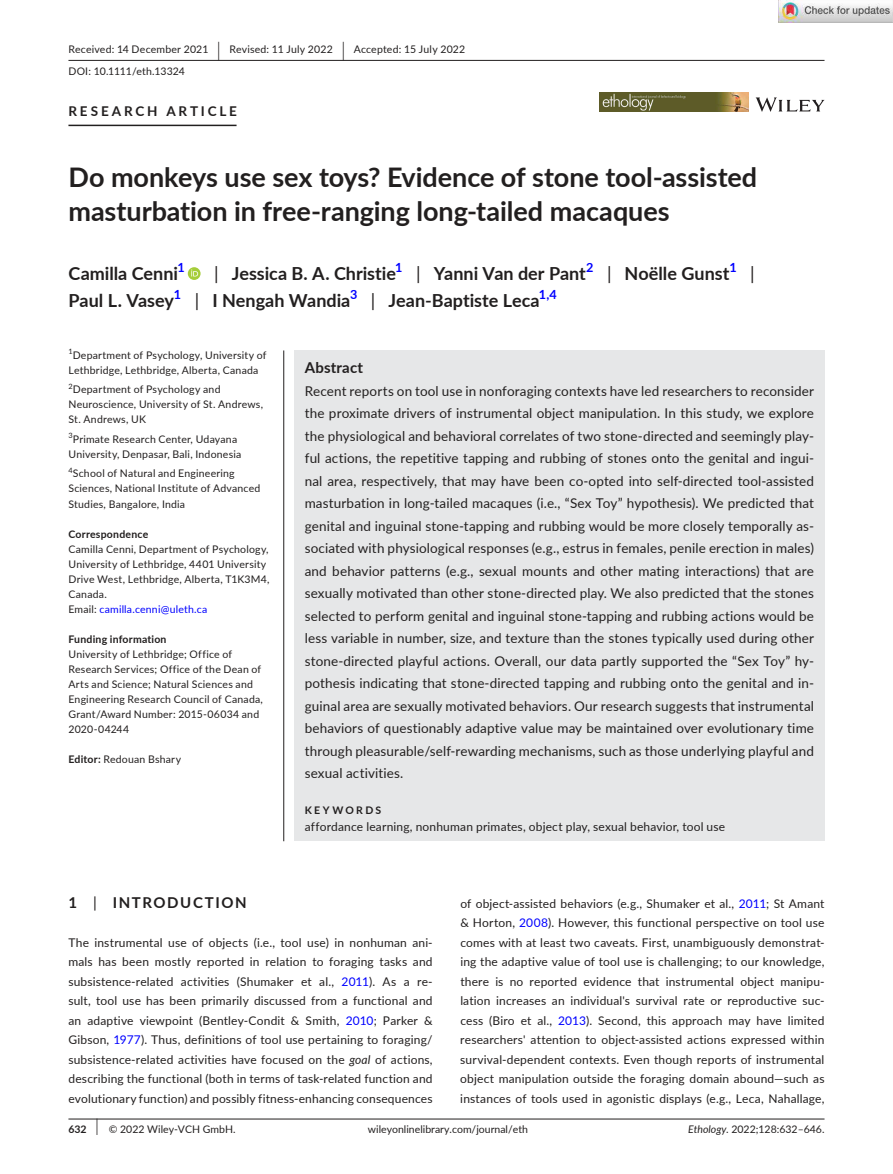
<style>
.page{position:relative;width:893px;height:1174px;background:#fff}
.page>*{position:absolute;margin:0;border:0;box-sizing:border-box;transform-origin:0 0}
.t1{font:700 27px/34.5px "Lato";letter-spacing:-.005em;color:#221f1f}
.t2{font:700 18px/27px "Lato";color:#221f1f}
.t3{font:700 15px "Lato";letter-spacing:.1em;color:#221f1f}
.t4{font:700 15px "Lato";letter-spacing:.015em;color:#221f1f}
.t5{font:13.5px/22.5px "Lato";letter-spacing:.01em;color:#221f1f;text-align:justify}
.t6{font:700 13.5px "Lato";letter-spacing:.21em;color:#221f1f}
.t7{font:12px/19.5px "Lato";letter-spacing:.015em;color:#221f1f;text-align:justify}
.t8{font:10.5px/15px "Lato";letter-spacing:.02em;color:#221f1f}
.t9{font:10.5px "Lato";color:#221f1f}
.t10{font:700 10.5px "Lato";letter-spacing:.02em;color:#221f1f}
.t11{font:700 10.5px "Lato";letter-spacing:.22em;color:#221f1f}
.t12{font:7.35px "Lato";color:#221f1f}
.s1{font-size:19.65px}
.s2{font-weight:400}
.s3{color:#00f}
.s4{font-weight:700}
.s5{font-style:italic}
.s6{font-size:17.4px}
</style>
<div class="page">
<hr style="left:68px;top:1118px;width:756px;height:1px;background:#221f1f">
<svg style="left:756px;top:97px;width:68px;height:15px"></svg>
<img style="left:599px;top:93px;width:149px;height:19px">
<hr style="left:68px;top:60px;width:756px;height:1px;background:#221f1f">
<hr style="left:68px;top:125px;width:169px;height:1px;background:#221f1f">
<svg style="left:188px;top:267px;width:13px;height:13px"></svg>
<svg style="left:191px;top:269px;width:7px;height:7px"></svg>
<div style="left:294px;top:350px;width:530px;height:491px;background:#e6e7e8"></div>
<hr style="left:283px;top:350px;width:1px;height:491px;background:#221f1f">
<img style="left:779px;top:0;width:114px;height:22px">
<p class="t8" style="left:68px;top:38px;width:398px;line-height:21.8px">Received: 14 December 2021 <span class="s1">|</span> Revised: 11 July 2022 <span class="s1">|</span> Accepted: 15 July 2022<br>DOI: 10.1111/eth.13324</p>
<p class="t6" style="left:68px;top:102px;width:170px">RESEARCH ARTICLE</p>
<h1 class="t1" style="left:68px;top:159px;width:690px">Do monkeys use sex toys? Evidence of stone tool- assisted masturbation in free- ranging long- tailed macaques</h1>
<h2 class="t2" style="left:68px;top:259px;width:118px">Camilla Cenni<sup>1</sup></h2>
<h2 class="t2" style="left:68px;top:259px;width:688px;text-indent:146px"><span class="s2">|</span> Jessica B. A. Christie<sup>1</sup> <span class="s2">|</span> Yanni Van der Pant<sup>2</sup> <span class="s2">|</span> Noëlle Gunst<sup>1</sup> <span class="s2">|<br></span>Paul L. Vasey<sup>1</sup> <span class="s2">|</span> I Nengah Wandia<sup>3</sup> <span class="s2">|</span> Jean- Baptiste Leca<sup>1,4</sup></h2>
<p class="t12" style="left:68px;top:348px;width:6px">1</p>
<p class="t8" style="left:68px;top:348px;width:200px;text-indent:4px">Department of Psychology, University of<br>Lethbridge, Lethbridge, Alberta, Canada</p>
<p class="t8" style="left:68px;top:383px;width:196px"><sup>2</sup>Department of Psychology and<br>Neuroscience, University of St. Andrews,<br>St. Andrews, UK</p>
<p class="t8" style="left:68px;top:432px;width:174px"><sup>3</sup>Primate Research Center, Udayana<br>University, Denpasar, Bali, Indonesia</p>
<p class="t8" style="left:68px;top:467px;width:193px"><sup>4</sup>School of Natural and Engineering<br>Sciences, National Institute of Advanced<br>Studies, Bangalore, India</p>
<p class="t10" style="left:68px;top:526px;width:81px">Correspondence</p>
<p class="t8" style="left:68px;top:542px;width:202px">Camilla Cenni, Department of Psychology, University of Lethbridge, 4401 University Drive West, Lethbridge, Alberta, T1K3M4, Canada.<br>Email: <span class="s3">camilla.cenni@uleth.ca</span></p>
<p class="t10" style="left:68px;top:631px;width:100px">Funding information</p>
<p class="t8" style="left:68px;top:647px;width:196px">University of Lethbridge; Office of Research Services; Office of the Dean of Arts and Science; Natural Sciences and Engineering Research Council of Canada, Grant/Award Number: 2015- 06034 and 2020- 04244</p>
<p class="t8" style="left:68px;top:752px;width:114px"><span class="s4">Editor:</span> Redouan Bshary</p>
<p class="t4" style="left:305px;top:356px;width:60px">Abstract</p>
<p class="t5" style="left:305px;top:380px;width:511px">Recent reports on tool use in nonforaging contexts have led researchers to reconsider the proximate drivers of instrumental object manipulation. In this study, we explore the physiological and behavioral correlates of two stone- directed and seemingly play&shy;ful actions, the repetitive tapping and rubbing of stones onto the genital and ingui&shy;nal area, respectively, that may have been co- opted into self- directed tool- assisted masturbation in long- tailed macaques (i.e., “Sex Toy” hypothesis). We predicted that genital and inguinal stone- tapping and rubbing would be more closely temporally as&shy;sociated with physiological responses (e.g., estrus in females, penile erection in males) and behavior patterns (e.g., sexual mounts and other mating interactions) that are sexually motivated than other stone- directed play. We also predicted that the stones selected to perform genital and inguinal stone- tapping and rubbing actions would be less variable in number, size, and texture than the stones typically used during other stone- directed playful actions. Overall, our data partly supported the “Sex Toy” hy&shy;pothesis indicating that stone- directed tapping and rubbing onto the genital and in&shy;guinal area are sexually motivated behaviors. Our research suggests that instrumental behaviors of questionably adaptive value may be maintained over evolutionary time through pleasurable/self- rewarding mechanisms, such as those underlying playful and sexual activities.</p>
<p class="t11" style="left:305px;top:802px;width:78px">KEYWORDS</p>
<p class="t7" style="left:305px;top:817px;width:422px">affordance learning, nonhuman primates, object play, sexual behavior, tool use</p>
<p class="t3" style="left:68px;top:891px;width:180px">1 <span class="s2">|</span> INTRODUCTION</p>
<p class="t7" style="left:68px;top:933px;width:366px">The instrumental use of objects (i.e., tool use) in nonhuman ani&shy;mals has been mostly reported in relation to foraging tasks and subsistence- related activities (Shumaker et al., <span class="s3">2011</span>). As a re&shy;sult, tool use has been primarily discussed from a functional and an adaptive viewpoint (Bentley- Condit &amp; Smith, <span class="s3">2010</span>; Parker &amp; Gibson, <span class="s3">1977</span>). Thus, definitions of tool use pertaining to foraging/ subsistence- related activities have focused on the <span class="s5">goal</span> of actions, describing the functional (both in terms of task- related function and evolutionary function) and possibly fitness- enhancing consequences</p>
<p class="t7" style="left:460px;top:894px;width:366px">of object- assisted behaviors (e.g., Shumaker et al., <span class="s3">2011</span>; St Amant &amp; Horton, <span class="s3">2008</span>). However, this functional perspective on tool use comes with at least two caveats. First, unambiguously demonstrat&shy;ing the adaptive value of tool use is challenging; to our knowledge, there is no reported evidence that instrumental object manipu&shy;lation increases an individual's survival rate or reproductive suc&shy;cess (Biro et al., <span class="s3">2013</span>). Second, this approach may have limited researchers' attention to object- assisted actions expressed within survival- dependent contexts. Even though reports of instrumental object manipulation outside the foraging domain abound— such as instances of tools used in agonistic displays (e.g., Leca, Nahallage,</p>
<p class="t9" style="left:68px;top:1124px;width:169px"><span class="s4">632</span> <span class="s6">|</span> © 2022 Wiley-VCH GmbH.</p>
<p class="t9" style="left:368px;top:1124px;width:161px">wileyonlinelibrary.com/journal/eth</p>
<p class="t9" style="left:688px;top:1124px;width:138px"><span class="s5">Ethology.</span> 2022;128:632–646.</p>
</div>
